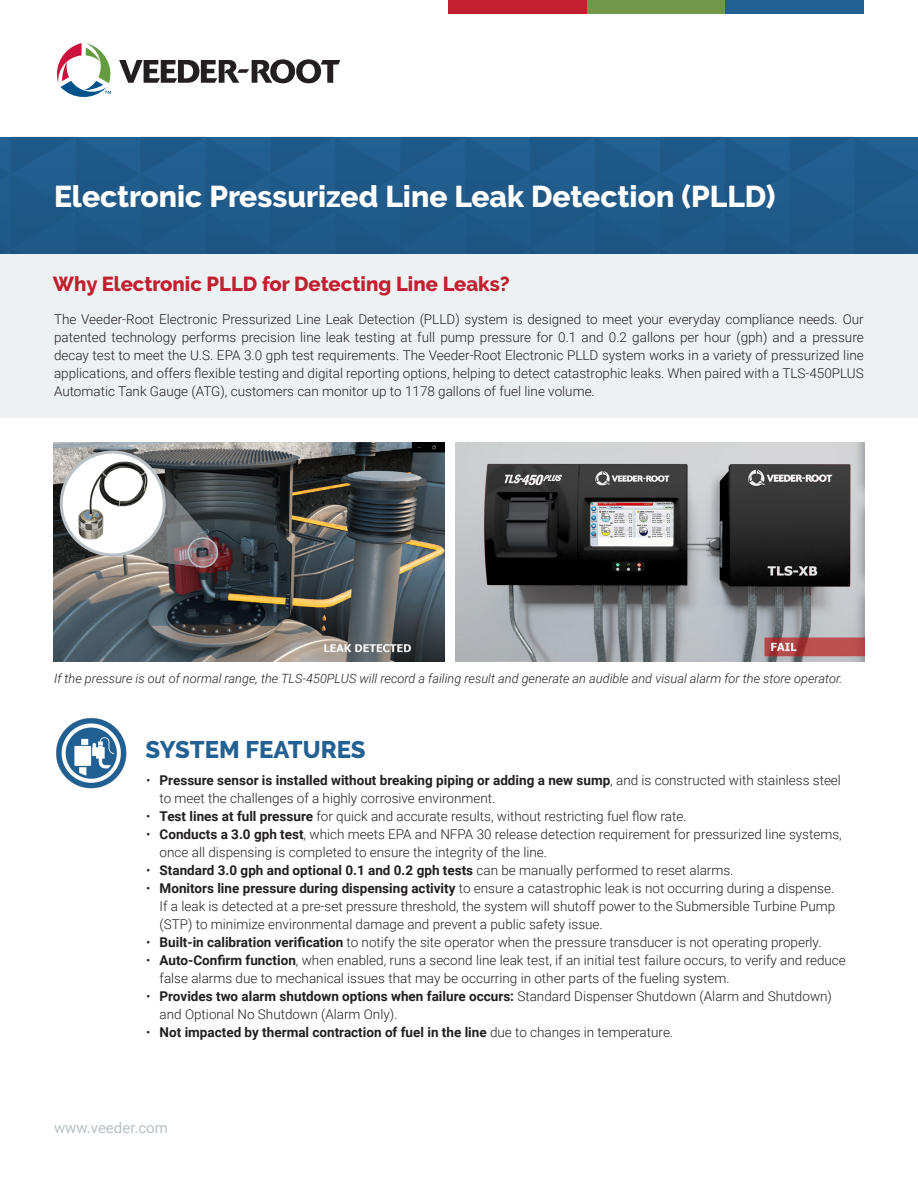
<style>
.page{position:relative;width:918px;height:1188px;background:#fff}
.page>*{position:absolute;margin:0;border:0;box-sizing:border-box;transform-origin:0 0}
.t1{font:800 30px "Raleway";color:#fff}
.t2{font:800 24px "Raleway";color:#236193}
.t3{font:800 20.25px "Raleway";color:#c21f31}
.t4{font:15px "Roboto";color:#b9c0c6}
.t5{font:300 13.5px/18px "Roboto";color:#231f20}
.t6{font:700 13.5px "Roboto";color:#231f20}
.t7{font:italic 300 12.75px "Roboto";color:#231f20}
.s1{font-weight:700}
.s2{font-weight:300}
</style>
<div class="page">
<div style="left:0;top:138px;width:918px;height:116px;background:#1f5988"></div>
<div style="left:725px;top:0;width:139px;height:13px;background:#236193"></div>
<div style="left:586px;top:0;width:139px;height:13px;background:#70984a"></div>
<div style="left:448px;top:0;width:138px;height:13px;background:#c21f31"></div>
<div style="left:0;top:254px;width:918px;height:164px;background:#eef1f2"></div>
<svg style="left:57px;top:43px;width:283px;height:54px"></svg>
<img style="left:53px;top:443px;width:392px;height:218px">
<img style="left:455px;top:443px;width:410px;height:219px">
<svg style="left:188px;top:538px;width:29px;height:29px"></svg>
<svg style="left:113px;top:481px;width:98px;height:87px;background:#6d6b6c"></svg>
<div style="left:188px;top:537px;width:30px;height:31px;border:2px solid #b9c0c6;border-radius:50%"></div>
<div style="left:61px;top:452px;width:103px;height:103px;background:#fff;border-radius:50%"></div>
<img style="left:78px;top:461px;width:69px;height:79px">
<div style="left:60px;top:451px;width:106px;height:105px;border:3px solid #b9c0c6;border-radius:50%"></div>
<img style="left:56px;top:717px;width:71px;height:72px">
<p class="t1" style="left:54px;top:179px;width:723px">Electronic Pressurized Line Leak Detection (PLLD)</p>
<p class="t3" style="left:53px;top:273px;width:458px">Why Electronic PLLD for Detecting Line Leaks?</p>
<p class="t5" style="left:54px;top:309px;width:811px;text-align:justify">The Veeder-Root Electronic Pressurized Line Leak Detection (PLLD) system is designed to meet your everyday compliance needs. Our patented technology performs precision line leak testing at full pump pressure for 0.1 and 0.2 gallons per hour (gph) and a pressure decay test to meet the U.S. EPA 3.0 gph test requirements. The Veeder-Root Electronic PLLD system works in a variety of pressurized line applications, and offers flexible testing and digital reporting options, helping to detect catastrophic leaks. When paired with a TLS-450PLUS Automatic Tank Gauge (ATG), customers can monitor up to 1178 gallons of fuel line volume.</p>
<p class="t7" style="left:54px;top:670px;width:790px">If the pressure is out of normal range, the TLS-450PLUS will record a failing result and generate an audible and visual alarm for the store operator.</p>
<p class="t2" style="left:145px;top:736px;width:222px">SYSTEM FEATURES</p>
<p class="t5" style="left:160px;top:770px;width:683px;text-indent:-14px">• <span class="s1">Pressure sensor is installed without breaking piping or adding a new sump</span>, and is constructed with stainless steel to meet the challenges of a highly corrosive environment.</p>
<p class="t5" style="left:146px;top:806px;width:542px">• <span class="s1">Test lines at full pressure</span> for quick and accurate results, without restricting fuel flow rate.</p>
<p class="t5" style="left:160px;top:824px;width:684px;text-indent:-14px">• <span class="s1">Conducts a 3.0 gph test</span>, which meets EPA and NFPA 30 release detection requirement for pressurized line systems, once all dispensing is completed to ensure the integrity of the line.</p>
<p class="t6" style="left:146px;top:861px;width:589px"><span class="s2">•</span> Standard 3.0 gph and optional 0.1 and 0.2 gph tests <span class="s2">can be manually performed to reset alarms.</span></p>
<p class="t5" style="left:160px;top:878px;width:677px;text-align:justify;text-indent:-14px">• <span class="s1">Monitors line pressure during dispensing activity</span> to ensure a catastrophic leak is not occurring during a dispense.<br>If a leak is detected at a pre-set pressure threshold, the system will shutoff power to the Submersible Turbine Pump (STP) to minimize environmental damage and prevent a public safety issue.</p>
<p class="t5" style="left:146px;top:932px;width:677px">• <span class="s1">Built-in calibration verification</span> to notify the site operator when the pressure transducer is not operating properly.</p>
<p class="t5" style="left:160px;top:950px;width:688px;text-indent:-14px">• <span class="s1">Auto-Confirm function</span>, when enabled, runs a second line leak test, if an initial test failure occurs, to verify and reduce false alarms due to mechanical issues that may be occurring in other parts of the fueling system.</p>
<p class="t5" style="left:160px;top:986px;width:674px;text-indent:-14px">• <span class="s1">Provides two alarm shutdown options when failure occurs:</span> Standard Dispenser Shutdown (Alarm and Shutdown) and Optional No Shutdown (Alarm Only).</p>
<p class="t6" style="left:146px;top:1023px;width:529px"><span class="s2">•</span> Not impacted by thermal contraction of fuel in the line <span class="s2">due to changes in temperature.</span></p>
<p class="t4" style="left:54px;top:1117px;width:115px">www.veeder.com</p>
</div>
